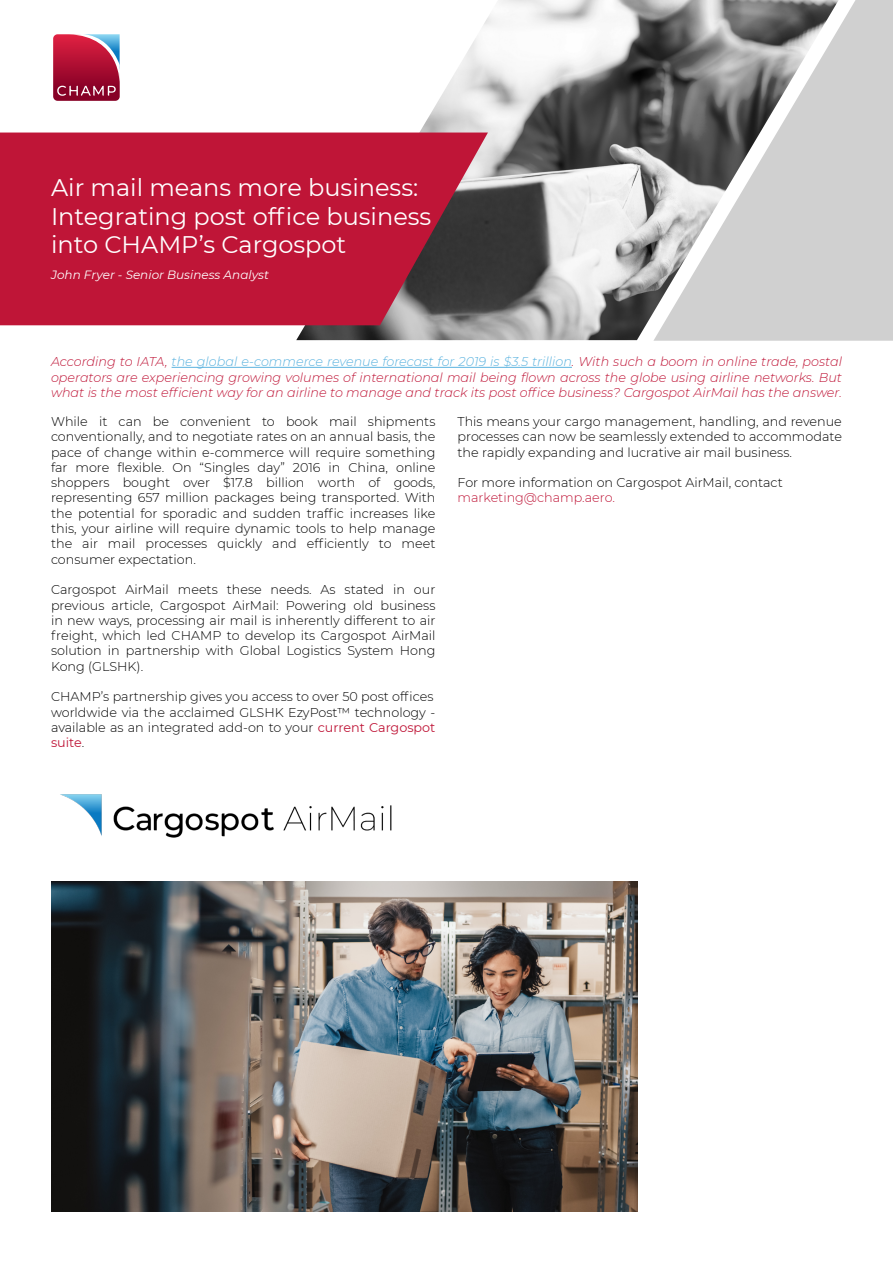
<style>
.page{position:relative;width:893px;height:1263px;background:#fff}
.page>*{position:absolute;margin:0;border:0;box-sizing:border-box;transform-origin:0 0}
.t1{font:24px/28.8px "Montserrat";color:#fff}
.t2{font:300 12.75px/15.3px "Montserrat";color:#000;text-align:justify}
.t3{font:italic 300 12.75px/15.3px "Montserrat";color:#bf1537;text-align:justify}
.t4{font:300 12.75px "Montserrat";color:#bf1537}
.t5{font:italic 12px "Montserrat";color:#fff}
.s1{color:#59b2df}
.s2{font-weight:400;color:#bf1537}
</style>
<div class="page">
<img style="left:296px;top:0;width:357px;height:340px">
<svg style="left:653px;top:0;width:240px;height:341px;background:#b3b3b3"></svg>
<hr style="left:172px;top:367px;width:400px;height:1px;background:#59b2df">
<svg style="left:53px;top:34px;width:67px;height:67px;background:#aa2f51"></svg>
<svg style="left:0;top:133px;width:488px;height:192px;background:#b31c3a"></svg>
<img style="left:51px;top:882px;width:587px;height:330px">
<img style="left:60px;top:794px;width:332px;height:44px">
<h1 class="t1" style="left:51px;top:172px;width:382px">Air mail means more business:<br>Integrating post office business into CHAMP’s Cargospot</h1>
<p class="t5" style="left:51px;top:266px;width:219px">John Fryer - Senior Business Analyst</p>
<p class="t3" style="left:51px;top:354px;width:792px">According to IATA, <span class="s1">the global e-commerce revenue forecast for 2019 is $3.5 trillion</span>. With such a boom in online trade, postal operators are experiencing growing volumes of international mail being flown across the globe using airline networks. But what is the most efficient way for an airline to manage and track its post office business? Cargospot AirMail has the answer.</p>
<p class="t2" style="left:51px;top:413px;width:386px">While it can be convenient to book mail shipments conventionally, and to negotiate rates on an annual basis, the pace of change within e-commerce will require something far more flexible. On “Singles day” 2016 in China, online shoppers bought over $17.8 billion worth of goods, representing 657 million packages being transported. With the potential for sporadic and sudden traffic increases like this, your airline will require dynamic tools to help manage the air mail processes quickly and efficiently to meet consumer expectation.</p>
<p class="t2" style="left:51px;top:582px;width:386px">Cargospot AirMail meets these needs. As stated in our previous article, Cargospot AirMail: Powering old business in new ways, processing air mail is inherently different to air freight, which led CHAMP to develop its Cargospot AirMail solution in partnership with Global Logistics System Hong Kong (GLSHK).</p>
<p class="t2" style="left:51px;top:689px;width:386px;text-align:left">CHAMP’s partnership gives you access to over 50 post offices worldwide via the acclaimed GLSHK EzyPost™ technology - available as an integrated add-on to your <span class="s2">current Cargospot suite</span>.</p>
<p class="t2" style="left:458px;top:413px;width:386px">This means your cargo management, handling, and revenue processes can now be seamlessly extended to accommodate the rapidly expanding and lucrative air mail business.</p>
<p class="t2" style="left:458px;top:474px;width:327px">For more information on Cargospot AirMail, contact</p>
<p class="t4" style="left:458px;top:489px;width:159px">marketing@champ.aero.</p>
</div>
